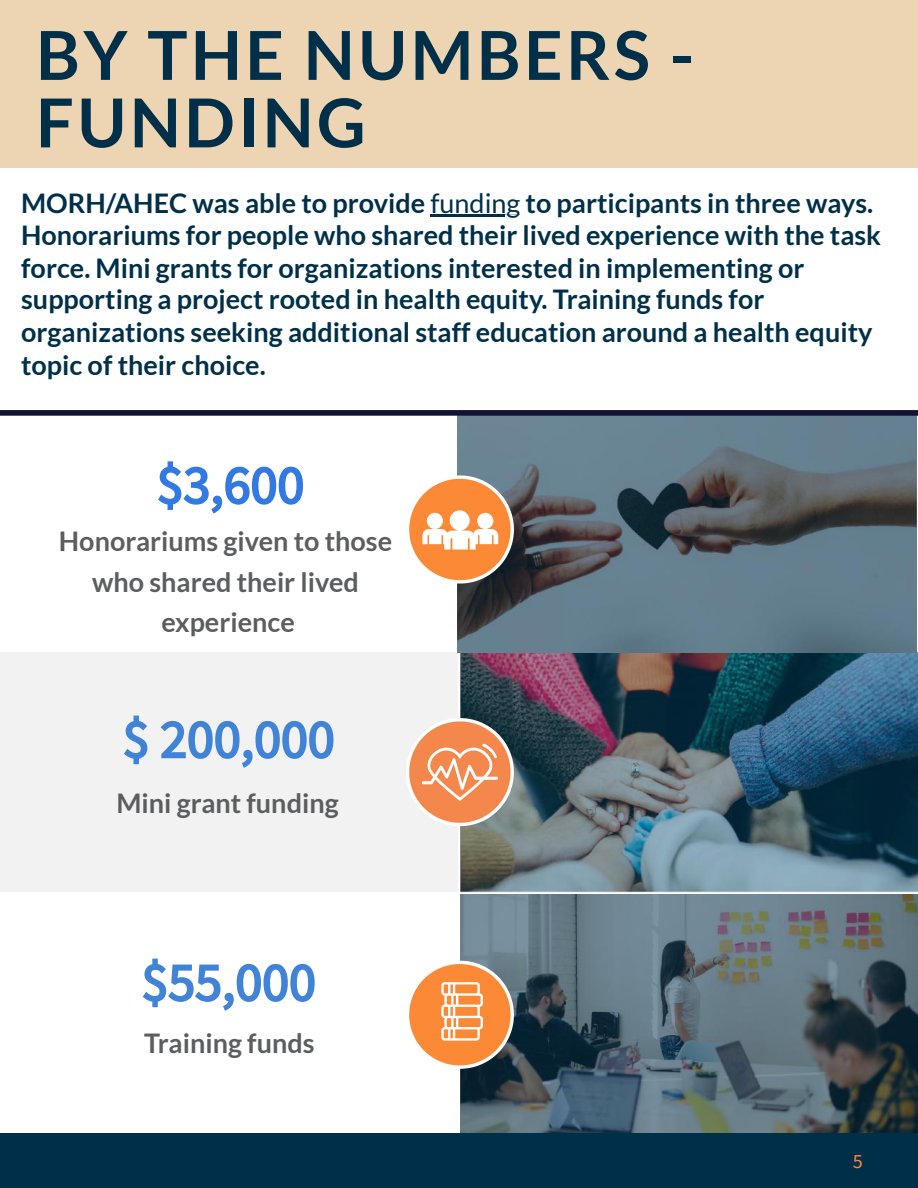
<style>
.page{position:relative;width:918px;height:1188px;background:#fff}
.page>*{position:absolute;margin:0;border:0;box-sizing:border-box;transform-origin:0 0}
.t1{font:700 67.5px/67.5px "Lato";letter-spacing:.05em;color:#003049}
.t2{font:700 27px/32.4px "Lato";color:#003049}
.t3{font:700 27px/40.5px "Lato";color:#5c5d5e;text-align:center}
.t4{font:20.25px "Source Sans Pro";color:#fb8936}
.s1{font-weight:400}
</style>
<div class="page">
<div style="left:0;top:652px;width:458px;height:240px;background:#f2f2f2"></div>
<svg style="left:158px;top:461px;width:145px;height:53px"></svg>
<svg style="left:124px;top:716px;width:209px;height:52px"></svg>
<svg style="left:143px;top:959px;width:172px;height:52px"></svg>
<img style="left:461px;top:926px;width:457px;height:207px">
<img style="left:460px;top:651px;width:458px;height:275px">
<img style="left:458px;top:416px;width:459px;height:237px">
<div style="left:0;top:0;width:918px;height:168px;background:#edd4b2"></div>
<div style="left:0;top:1133px;width:918px;height:55px;background:#003049"></div>
<svg style="left:409px;top:961px;width:105px;height:108px"></svg>
<svg style="left:406px;top:718px;width:108px;height:108px"></svg>
<hr style="left:430px;top:215px;width:90px;height:2px;background:#003049">
<div style="left:0;top:410px;width:918px;height:6px;background:#121331"></div>
<svg style="left:409px;top:475px;width:105px;height:108px"></svg>
<h1 class="t1" style="left:36px;top:20px;width:659px">BY THE NUMBERS -<br>FUNDING</h1>
<p class="t2" style="left:21px;top:186px;width:861px">MORH/AHEC was able to provide <span class="s1">funding</span> to participants in three ways.<br>Honorariums for people who shared their lived experience with the task force. Mini grants for organizations interested in implementing or supporting a project rooted in health equity. Training funds for organizations seeking additional staff education around a health equity topic of their choice.</p>
<p class="t3" style="left:59px;top:521px;width:335px">Honorariums given to those who shared their lived experience</p>
<p class="t3" style="left:116px;top:783px;width:224px">Mini grant funding</p>
<p class="t3" style="left:144px;top:1022px;width:172px">Training funds</p>
<p class="t4" style="left:853px;top:1148px;width:12px">5</p>
</div>
